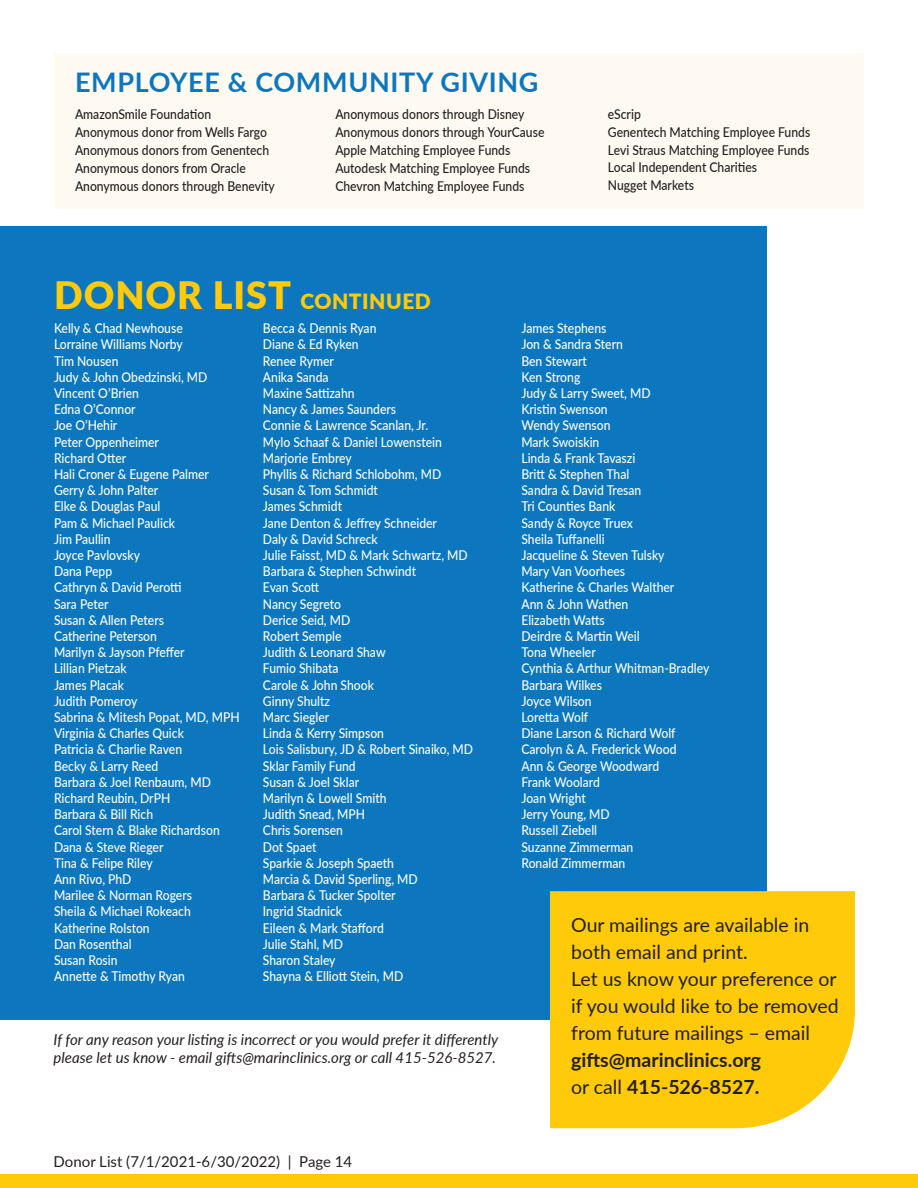
<style>
.page{position:relative;width:918px;height:1188px;background:#fff}
.page>*{position:absolute;margin:0;border:0;box-sizing:border-box;transform-origin:0 0}
.t1{font:900 37.8px "Lato";letter-spacing:.025em;color:#feca0a}
.t2{font:700 27px "Lato";letter-spacing:.025em;color:#0c77be}
.t3{font:19.5px/27px "Lato";color:#231f20}
.t4{font:italic 15px/18px "Lato";color:#231f20}
.t5{font:15px "Lato";color:#231f20}
.t6{font:500 13.5px "Lato";color:#fff;scale:.9 1}
.t7{font:500 13.5px/18px "Lato";color:#231f20;scale:.9 1}
.s1{font-size:21px}
.s2{font-weight:700}
</style>
<div class="page">
<div style="left:0;top:226px;width:767px;height:794px;background:#0c77be"></div>
<div style="left:550px;top:891px;width:305px;height:237px;background:#feca0a"></div>
<div style="left:54px;top:53px;width:810px;height:156px;background:#fef9f1"></div>
<div style="left:0;top:1174px;width:918px;height:14px;background:#feca0a"></div>
<p class="t2" style="left:75px;top:62px;width:465px">EMPLOYEE &amp; COMMUNITY GIVING</p>
<p class="t7" style="left:75px;top:104px;width:153px">AmazonSmile Foundation</p>
<p class="t7" style="left:75px;top:122px;width:215px">Anonymous donor from Wells Fargo</p>
<p class="t7" style="left:75px;top:140px;width:217px">Anonymous donors from Genentech</p>
<p class="t7" style="left:75px;top:158px;width:191px">Anonymous donors from Oracle</p>
<p class="t7" style="left:75px;top:176px;width:223px">Anonymous donors through Benevity</p>
<p class="t7" style="left:335px;top:104px;width:234px">Anonymous donors through Disney Anonymous donors through YourCause Apple Matching Employee Funds Autodesk Matching Employee Funds Chevron Matching Employee Funds</p>
<p class="t7" style="left:608px;top:104px;width:226px">eScrip<br>Genentech Matching Employee Funds<br>Levi Straus Matching Employee Funds<br>Local Independent Charities<br>Nugget Markets</p>
<p class="t1" style="left:54px;top:267px;width:378px">DONOR LIST <span class="s1">CONTINUED</span></p>
<p class="t6" style="left:54px;top:319px;width:145px">Kelly &amp; Chad Newhouse</p>
<p class="t6" style="left:54px;top:335px;width:145px">Lorraine Williams Norby</p>
<p class="t6" style="left:54px;top:351px;width:73px">Tim Nousen</p>
<p class="t6" style="left:54px;top:367px;width:172px">Judy &amp; John Obedzinski, MD</p>
<p class="t6" style="left:54px;top:383px;width:96px">Vincent O’Brien</p>
<p class="t6" style="left:54px;top:400px;width:92px">Edna O’Connor</p>
<p class="t6" style="left:54px;top:416px;width:72px">Joe O’Hehir</p>
<p class="t6" style="left:54px;top:432px;width:118px">Peter Oppenheimer</p>
<p class="t6" style="left:54px;top:448px;width:82px">Richard Otter</p>
<p class="t6" style="left:54px;top:464px;width:174px">Hali Croner &amp; Eugene Palmer</p>
<p class="t6" style="left:54px;top:481px;width:118px">Gerry &amp; John Palter</p>
<p class="t6" style="left:54px;top:497px;width:120px">Elke &amp; Douglas Paul</p>
<p class="t6" style="left:54px;top:513px;width:136px">Pam &amp; Michael Paulick</p>
<p class="t6" style="left:54px;top:529px;width:64px">Jim Paullin</p>
<p class="t6" style="left:54px;top:545px;width:97px">Joyce Pavlovsky</p>
<p class="t6" style="left:54px;top:562px;width:66px">Dana Pepp</p>
<p class="t6" style="left:54px;top:578px;width:143px">Cathryn &amp; David Perotti</p>
<p class="t6" style="left:54px;top:594px;width:62px">Sara Peter</p>
<p class="t6" style="left:54px;top:610px;width:124px">Susan &amp; Allen Peters</p>
<p class="t6" style="left:54px;top:626px;width:116px">Catherine Peterson</p>
<p class="t6" style="left:54px;top:643px;width:147px">Marilyn &amp; Jayson Pfeffer</p>
<p class="t6" style="left:54px;top:659px;width:82px">Lillian Pietzak</p>
<p class="t6" style="left:54px;top:675px;width:79px">James Placak</p>
<p class="t6" style="left:54px;top:691px;width:94px">Judith Pomeroy</p>
<p class="t6" style="left:54px;top:707px;width:208px">Sabrina &amp; Mitesh Popat, MD, MPH</p>
<p class="t6" style="left:54px;top:724px;width:146px">Virginia &amp; Charles Quick</p>
<p class="t6" style="left:54px;top:740px;width:144px">Patricia &amp; Charlie Raven</p>
<p class="t6" style="left:54px;top:756px;width:117px">Becky &amp; Larry Reed</p>
<p class="t6" style="left:54px;top:772px;width:176px">Barbara &amp; Joel Renbaum, MD</p>
<p class="t6" style="left:54px;top:788px;width:131px">Richard Reubin, DrPH</p>
<p class="t6" style="left:54px;top:805px;width:112px">Barbara &amp; Bill Rich</p>
<p class="t6" style="left:54px;top:821px;width:186px">Carol Stern &amp; Blake Richardson</p>
<p class="t6" style="left:54px;top:837px;width:123px">Dana &amp; Steve Rieger</p>
<p class="t6" style="left:54px;top:853px;width:111px">Tina &amp; Felipe Riley</p>
<p class="t6" style="left:54px;top:869px;width:88px">Ann Rivo, PhD</p>
<p class="t6" style="left:54px;top:886px;width:155px">Marilee &amp; Norman Rogers</p>
<p class="t6" style="left:54px;top:902px;width:154px">Sheila &amp; Michael Rokeach</p>
<p class="t6" style="left:54px;top:918px;width:108px">Katherine Rolston</p>
<p class="t6" style="left:54px;top:934px;width:88px">Dan Rosenthal</p>
<p class="t6" style="left:54px;top:950px;width:72px">Susan Rosin</p>
<p class="t6" style="left:54px;top:967px;width:147px">Annette &amp; Timothy Ryan</p>
<p class="t6" style="left:263px;top:319px;width:128px">Becca &amp; Dennis Ryan</p>
<p class="t6" style="left:263px;top:335px;width:108px">Diane &amp; Ed Ryken</p>
<p class="t6" style="left:263px;top:351px;width:80px">Renee Rymer</p>
<p class="t6" style="left:263px;top:367px;width:74px">Anika Sanda</p>
<p class="t6" style="left:263px;top:383px;width:103px">Maxine Sattizahn</p>
<p class="t6" style="left:263px;top:400px;width:149px">Nancy &amp; James Saunders</p>
<p class="t6" style="left:263px;top:416px;width:185px">Connie &amp; Lawrence Scanlan, Jr.</p>
<p class="t6" style="left:263px;top:432px;width:200px">Mylo Schaaf &amp; Daniel Lowenstein</p>
<p class="t6" style="left:263px;top:448px;width:100px">Marjorie Embrey</p>
<p class="t6" style="left:263px;top:464px;width:200px">Phyllis &amp; Richard Schlobohm, MD</p>
<p class="t6" style="left:263px;top:481px;width:129px">Susan &amp; Tom Schmidt</p>
<p class="t6" style="left:263px;top:497px;width:89px">James Schmidt</p>
<p class="t6" style="left:263px;top:513px;width:195px">Jane Denton &amp; Jeffrey Schneider</p>
<p class="t6" style="left:263px;top:529px;width:129px">Daly &amp; David Schreck</p>
<p class="t6" style="left:263px;top:545px;width:229px">Julie Faisst, MD &amp; Mark Schwartz, MD</p>
<p class="t6" style="left:263px;top:562px;width:172px">Barbara &amp; Stephen Schwindt</p>
<p class="t6" style="left:263px;top:578px;width:64px">Evan Scott</p>
<p class="t6" style="left:263px;top:594px;width:88px">Nancy Segreto</p>
<p class="t6" style="left:263px;top:610px;width:99px">Derice Seid, MD</p>
<p class="t6" style="left:263px;top:626px;width:89px">Robert Semple</p>
<p class="t6" style="left:263px;top:643px;width:138px">Judith &amp; Leonard Shaw</p>
<p class="t6" style="left:263px;top:659px;width:86px">Fumio Shibata</p>
<p class="t6" style="left:263px;top:675px;width:125px">Carole &amp; John Shook</p>
<p class="t6" style="left:263px;top:691px;width:76px">Ginny Shultz</p>
<p class="t6" style="left:263px;top:707px;width:75px">Marc Siegler</p>
<p class="t6" style="left:263px;top:724px;width:136px">Linda &amp; Kerry Simpson</p>
<p class="t6" style="left:263px;top:740px;width:235px">Lois Salisbury, JD &amp; Robert Sinaiko, MD</p>
<p class="t6" style="left:263px;top:756px;width:105px">Sklar Family Fund</p>
<p class="t6" style="left:263px;top:772px;width:108px">Susan &amp; Joel Sklar</p>
<p class="t6" style="left:263px;top:788px;width:139px">Marilyn &amp; Lowell Smith</p>
<p class="t6" style="left:263px;top:805px;width:115px">Judith Snead, MPH</p>
<p class="t6" style="left:263px;top:821px;width:90px">Chris Sorensen</p>
<p class="t6" style="left:263px;top:837px;width:61px">Dot Spaet</p>
<p class="t6" style="left:263px;top:853px;width:147px">Sparkie &amp; Joseph Spaeth</p>
<p class="t6" style="left:263px;top:869px;width:174px">Marcia &amp; David Sperling, MD</p>
<p class="t6" style="left:263px;top:886px;width:149px">Barbara &amp; Tucker Spolter</p>
<p class="t6" style="left:263px;top:902px;width:90px">Ingrid Stadnick</p>
<p class="t6" style="left:263px;top:918px;width:136px">Eileen &amp; Mark Stafford</p>
<p class="t6" style="left:263px;top:934px;width:90px">Julie Stahl, MD</p>
<p class="t6" style="left:263px;top:950px;width:82px">Sharon Staley</p>
<p class="t6" style="left:263px;top:967px;width:157px">Shayna &amp; Elliott Stein, MD</p>
<p class="t4" style="left:54px;top:1030px;width:446px">If for any reason your listing is incorrect or you would prefer it differently please let us know - email gifts@marinclinics.org or call 415-526-8527.</p>
<p class="t6" style="left:521px;top:319px;width:96px">James Stephens</p>
<p class="t6" style="left:521px;top:335px;width:114px">Jon &amp; Sandra Stern</p>
<p class="t6" style="left:521px;top:351px;width:74px">Ben Stewart</p>
<p class="t6" style="left:521px;top:367px;width:67px">Ken Strong</p>
<p class="t6" style="left:521px;top:383px;width:145px">Judy &amp; Larry Sweet, MD</p>
<p class="t6" style="left:521px;top:400px;width:97px">Kristin Swenson</p>
<p class="t6" style="left:521px;top:416px;width:101px">Wendy Swenson</p>
<p class="t6" style="left:521px;top:432px;width:88px">Mark Swoiskin</p>
<p class="t6" style="left:521px;top:448px;width:128px">Linda &amp; Frank Tavaszi</p>
<p class="t6" style="left:521px;top:464px;width:121px">Britt &amp; Stephen Thal</p>
<p class="t6" style="left:521px;top:481px;width:135px">Sandra &amp; David Tresan</p>
<p class="t6" style="left:521px;top:497px;width:106px">Tri Counties Bank</p>
<p class="t6" style="left:521px;top:513px;width:125px">Sandy &amp; Royce Truex</p>
<p class="t6" style="left:521px;top:529px;width:94px">Sheila Tuffanelli</p>
<p class="t6" style="left:521px;top:545px;width:161px">Jacqueline &amp; Steven Tulsky</p>
<p class="t6" style="left:521px;top:562px;width:117px">Mary Van Voorhees</p>
<p class="t6" style="left:521px;top:578px;width:172px">Katherine &amp; Charles Walther</p>
<p class="t6" style="left:521px;top:594px;width:120px">Ann &amp; John Wathen</p>
<p class="t6" style="left:521px;top:610px;width:94px">Elizabeth Watts</p>
<p class="t6" style="left:521px;top:626px;width:133px">Deirdre &amp; Martin Weil</p>
<p class="t6" style="left:521px;top:643px;width:84px">Tona Wheeler</p>
<p class="t6" style="left:521px;top:659px;width:210px">Cynthia &amp; Arthur Whitman-Bradley</p>
<p class="t6" style="left:521px;top:675px;width:91px">Barbara Wilkes</p>
<p class="t6" style="left:521px;top:691px;width:80px">Joyce Wilson</p>
<p class="t6" style="left:521px;top:707px;width:76px">Loretta Wolf</p>
<p class="t6" style="left:521px;top:724px;width:173px">Diane Larson &amp; Richard Wolf</p>
<p class="t6" style="left:521px;top:740px;width:174px">Carolyn &amp; A. Frederick Wood</p>
<p class="t6" style="left:521px;top:756px;width:155px">Ann &amp; George Woodward</p>
<p class="t6" style="left:521px;top:772px;width:89px">Frank Woolard</p>
<p class="t6" style="left:521px;top:788px;width:73px">Joan Wright</p>
<p class="t6" style="left:521px;top:805px;width:100px">Jerry Young, MD</p>
<p class="t6" style="left:521px;top:821px;width:86px">Russell Ziebell</p>
<p class="t6" style="left:521px;top:837px;width:126px">Suzanne Zimmerman</p>
<p class="t6" style="left:521px;top:853px;width:117px">Ronald Zimmerman</p>
<p class="t3" style="left:571px;top:910px;width:240px">Our mailings are available in both email and print.</p>
<p class="t3" style="left:571px;top:964px;width:269px">Let us know your preference or if you would like to be removed from future mailings – email <span class="s2">gifts@marinclinics.org<br></span>or call <span class="s2">415-526-8527.</span></p>
<p class="t5" style="left:54px;top:1151px;width:300px">Donor List (7/1/2021-6/30/2022) | Page 14</p>
</div>
